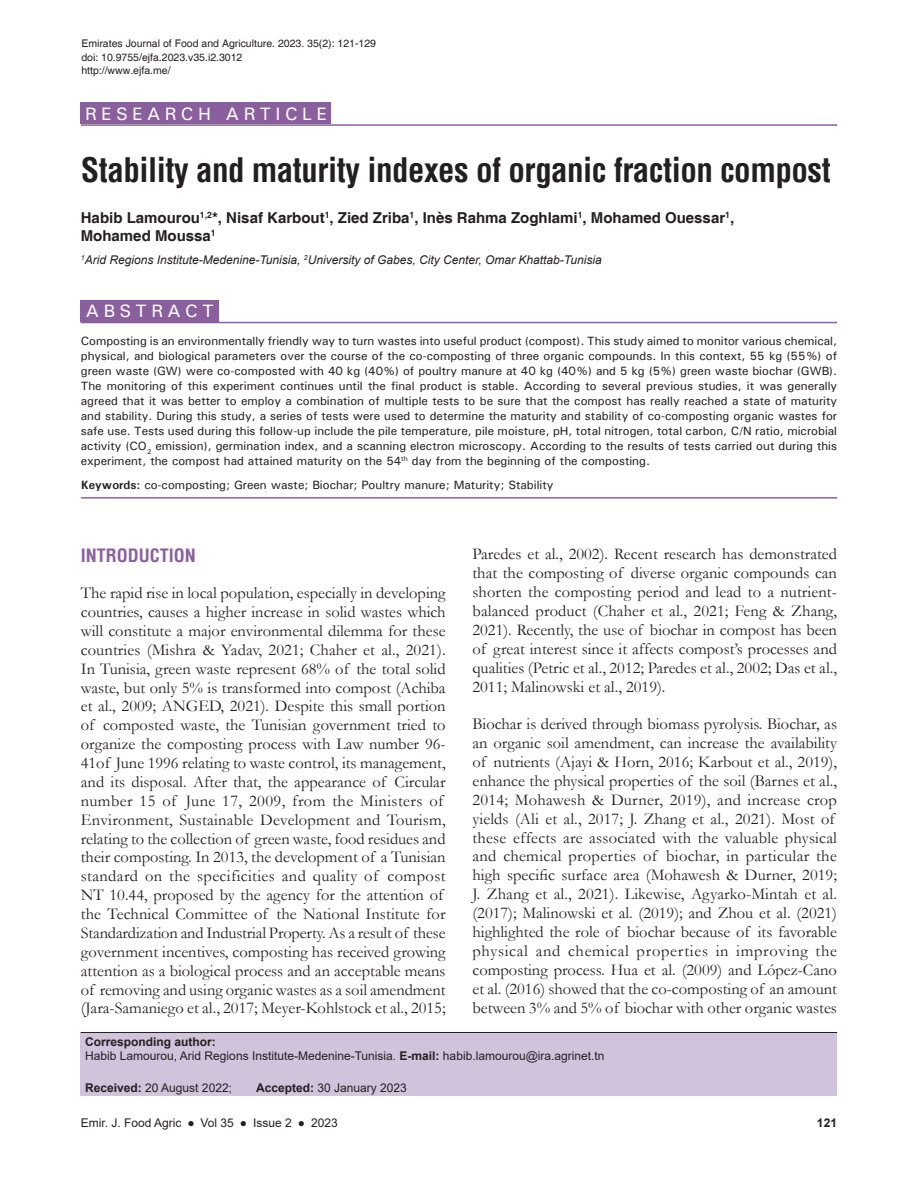
<style>
.page{position:relative;width:918px;height:1188px;background:#fff}
.page>*{position:absolute;margin:0;border:0;box-sizing:border-box;transform-origin:0 0}
.AT{font:700 condensed 33px "Helvetica";letter-spacing:-.015em;color:#231f20}
.AH{font:500 18px "Univers";letter-spacing:.25em;color:#fff}
.t1{font:700 condensed 18px "Helvetica";color:#8a5f9d}
.ABSH{font:500 18px "Univers";letter-spacing:.25em;color:#fff}
.TX{font:16.5px/18.9px "Garamond";color:#231f20}
.AU{font:700 15px/18px "Helvetica";color:#231f20}
.ABS{font:500 12px/15px "Univers";color:#231f20;text-align:justify}
.ADD{font:12px/14.4px "Arial";color:#231f20}
.AFF{font:italic 12px "Arial";color:#231f20}
.KWD{font:500 12px "Univers";color:#231f20}
.His{font:12px "Arial";color:#231f20}
.RF_L{font:12px "Arial";color:#231f20}
.RF_L-2{font:700 12px "Arial";color:#231f20}
.Journal{font:10.5px "Helvetica";color:#231f20}
.s1{font-weight:700}
</style>
<div class="page">
<div style="left:81px;top:1032px;width:756px;height:64px;background:#d1c3dc"></div>
<hr style="left:81px;top:1032px;width:756px;height:1px;background:#231f20">
<hr style="left:81px;top:497px;width:756px;height:2px;background:#8a5f9d">
<div style="left:81px;top:300px;width:138px;height:22px;background:#8a5f9d"></div>
<hr style="left:81px;top:322px;width:756px;height:1px;background:#8a5f9d">
<hr style="left:81px;top:124px;width:756px;height:2px;background:#8a5f9d">
<div style="left:81px;top:103px;width:250px;height:21px;background:#8a5f9d"></div>
<p class="Journal" style="left:81px;top:37px;width:296px">Emirates Journal of Food and Agriculture. 2023. 35(2): 121-129</p>
<p class="Journal" style="left:81px;top:51px;width:163px">doi: 10.9755/ejfa.2023.v35.i2.3012</p>
<p class="Journal" style="left:81px;top:64px;width:91px">http://www.ejfa.me/</p>
<p class="AH" style="left:85px;top:102px;width:243px">RESEARCH ARTICLE</p>
<p class="AT" style="left:81px;top:148px;width:752px">Stability and maturity indexes of organic fraction compost</p>
<p class="AU" style="left:81px;top:210px;width:655px">Habib Lamourou<sup>1,2</sup>*, Nisaf Karbout<sup>1</sup>, Zied Zriba<sup>1</sup>, Inès Rahma Zoghlami<sup>1</sup>, Mohamed Ouessar<sup>1</sup>,<br>Mohamed Moussa<sup>1</sup></p>
<p class="AFF" style="left:81px;top:252px;width:522px"><sup>1</sup>Arid Regions Institute-Medenine-Tunisia, <sup>2</sup>University of Gabes, City Center, Omar Khattab-Tunisia</p>
<p class="ABSH" style="left:86px;top:300px;width:129px">ABSTRACT</p>
<p class="ABS" style="left:81px;top:333px;width:758px">Composting is an environmentally friendly way to turn wastes into useful product (compost). This study aimed to monitor various chemical, physical, and biological parameters over the course of the co-composting of three organic compounds. In this context, 55 kg (55%) of green waste (GW) were co-composted with 40 kg (40%) of poultry manure at 40 kg (40%) and 5 kg (5%) green waste biochar (GWB).<br>The monitoring of this experiment continues until the final product is stable. According to several previous studies, it was generally agreed that it was better to employ a combination of multiple tests to be sure that the compost has really reached a state of maturity and stability. During this study, a series of tests were used to determine the maturity and stability of co-composting organic wastes for safe use. Tests used during this follow-up include the pile temperature, pile moisture, pH, total nitrogen, total carbon, C/N ratio, microbial activity (CO<sub>2</sub> emission), germination index, and a scanning electron microscopy. According to the results of tests carried out during this experiment, the compost had attained maturity on the 54<sup>th</sup> day from the beginning of the composting.</p>
<p class="KWD" style="left:81px;top:477px;width:474px"><span class="s1">Keywords:</span> co-composting; Green waste; Biochar; Poultry manure; Maturity; Stability</p>
<h1 class="t1" style="left:81px;top:544px;width:117px">INTRODUCTION</h1>
<p class="TX" style="left:81px;top:583px;width:366px">The rapid rise in local population, especially in developing countries, causes a higher increase in solid wastes which will constitute a major environmental dilemma for these countries (Mishra &amp; Yadav, 2021; Chaher et al., 2021).<br>In Tunisia, green waste represent 68% of the total solid waste, but only 5% is transformed into compost (Achiba et al., 2009; ANGED, 2021). Despite this small portion of composted waste, the Tunisian government tried to organize the composting process with Law number 96- 41of June 1996 relating to waste control, its management, and its disposal. After that, the appearance of Circular number 15 of June 17, 2009, from the Ministers of Environment, Sustainable Development and Tourism, relating to the collection of green waste, food residues and their composting. In 2013, the development of a Tunisian standard on the specificities and quality of compost NT 10.44, proposed by the agency for the attention of the Technical Committee of the National Institute for Standardization and Industrial Property. As a result of these government incentives, composting has received growing attention as a biological process and an acceptable means of removing and using organic wastes as a soil amendment (Jara-Samaniego et al., 2017; Meyer-Kohlstock et al., 2015;</p>
<p class="TX" style="left:472px;top:544px;width:366px;text-align:justify">Paredes et al., 2002). Recent research has demonstrated that the composting of diverse organic compounds can shorten the composting period and lead to a nutrient&shy;balanced product (Chaher et al., 2021; Feng &amp; Zhang, 2021). Recently, the use of biochar in compost has been of great interest since it affects compost’s processes and qualities (Petric et al., 2012; Paredes et al., 2002; Das et al., 2011; Malinowski et al., 2019).</p>
<p class="TX" style="left:472px;top:713px;width:366px">Biochar is derived through biomass pyrolysis. Biochar, as an organic soil amendment, can increase the availability of nutrients (Ajayi &amp; Horn, 2016; Karbout et al., 2019), enhance the physical properties of the soil (Barnes et al., 2014; Mohawesh &amp; Durner, 2019), and increase crop yields (Ali et al., 2017; J. Zhang et al., 2021). Most of these effects are associated with the valuable physical and chemical properties of biochar, in particular the high specific surface area (Mohawesh &amp; Durner, 2019; J. Zhang et al., 2021). Likewise, Agyarko-Mintah et al. (2017); Malinowski et al. (2019); and Zhou et al. (2021) highlighted the role of biochar because of its favorable physical and chemical properties in improving the composting process. Hua et al. (2009) and López-Cano et al. (2016) showed that the co-composting of an amount between 3% and 5% of biochar with other organic wastes</p>
<p class="ADD" style="left:85px;top:1034px;width:521px"><span class="s1">Corresponding author:<br></span>Habib Lamourou, Arid Regions Institute-Medenine-Tunisia. <span class="s1">E-mail:</span> habib.lamourou@ira.agrinet.tn</p>
<p class="His" style="left:85px;top:1079px;width:148px"><span class="s1">Received:</span> 20 August 2022;</p>
<p class="His" style="left:256px;top:1079px;width:152px"><span class="s1">Accepted:</span> 30 January 2023</p>
<p class="RF_L" style="left:81px;top:1114px;width:259px">Emir. J. Food Agric ● Vol 35 ● Issue 2 ● 2023</p>
<p class="RF_L-2" style="left:817px;top:1114px;width:22px">121</p>
</div>
